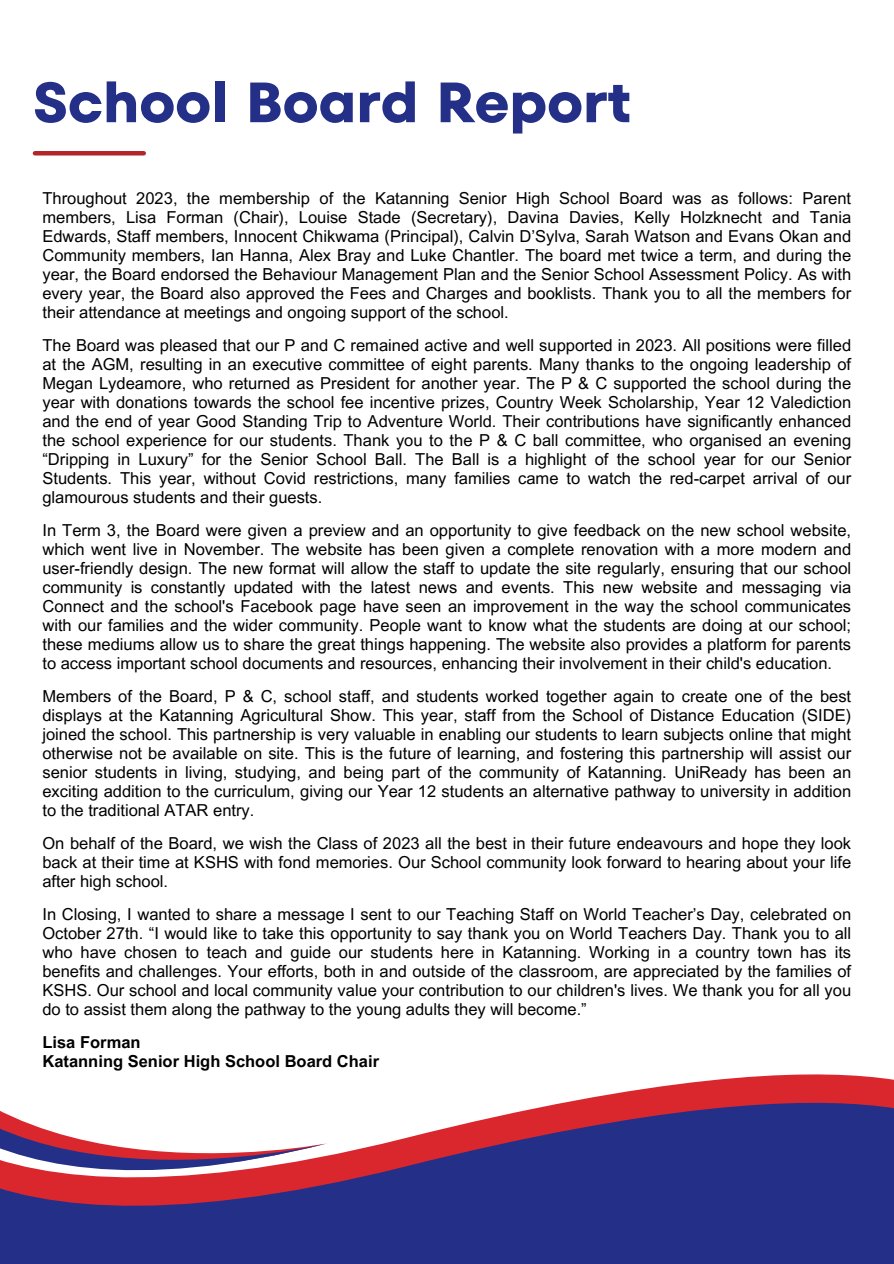
<style>
.page{position:relative;width:894px;height:1264px;background:#fff}
.page>*{position:absolute;margin:0;border:0;box-sizing:border-box;transform-origin:0 0}
.t1{font:700 56.55px "TT Fors";color:#243087}
.t2{font:16.5px/19px "Arial MT Pro";color:#000;text-align:justify}
.t3{font:700 16.5px/19px "Arial MT Pro";color:#000}
</style>
<div class="page">
<hr style="left:35px;top:151px;width:109px;height:4px;background:#b3252a">
<svg style="left:0;top:1074px;width:893px;height:189px;background:#5c4b8b"></svg>
<svg style="left:0;top:1074px;width:328px;height:169px"></svg>
<h1 class="t1" style="left:33px;top:63px;width:600px">School Board Report</h1>
<p class="t2" style="left:42px;top:191px;width:810px">Throughout 2023, the membership of the Katanning Senior High School Board was as follows: Parent members, Lisa Forman (Chair), Louise Stade (Secretary), Davina Davies, Kelly Holzknecht and Tania Edwards, Staff members, Innocent Chikwama (Principal), Calvin D’Sylva, Sarah Watson and Evans Okan and Community members, Ian Hanna, Alex Bray and Luke Chantler. The board met twice a term, and during the year, the Board endorsed the Behaviour Management Plan and the Senior School Assessment Policy. As with every year, the Board also approved the Fees and Charges and booklists. Thank you to all the members for their attendance at meetings and ongoing support of the school.</p>
<p class="t2" style="left:42px;top:338px;width:810px">The Board was pleased that our P and C remained active and well supported in 2023. All positions were filled at the AGM, resulting in an executive committee of eight parents. Many thanks to the ongoing leadership of Megan Lydeamore, who returned as President for another year. The P &amp; C supported the school during the year with donations towards the school fee incentive prizes, Country Week Scholarship, Year 12 Valediction and the end of year Good Standing Trip to Adventure World. Their contributions have significantly enhanced the school experience for our students. Thank you to the P &amp; C ball committee, who organised an evening “Dripping in Luxury” for the Senior School Ball. The Ball is a highlight of the school year for our Senior Students. This year, without Covid restrictions, many families came to watch the red-carpet arrival of our glamourous students and their guests.</p>
<p class="t2" style="left:42px;top:523px;width:810px">In Term 3, the Board were given a preview and an opportunity to give feedback on the new school website, which went live in November. The website has been given a complete renovation with a more modern and user-friendly design. The new format will allow the staff to update the site regularly, ensuring that our school community is constantly updated with the latest news and events. This new website and messaging via Connect and the school's Facebook page have seen an improvement in the way the school communicates with our families and the wider community. People want to know what the students are doing at our school; these mediums allow us to share the great things happening. The website also provides a platform for parents to access important school documents and resources, enhancing their involvement in their child's education.</p>
<p class="t2" style="left:42px;top:689px;width:810px">Members of the Board, P &amp; C, school staff, and students worked together again to create one of the best displays at the Katanning Agricultural Show. This year, staff from the School of Distance Education (SIDE) joined the school. This partnership is very valuable in enabling our students to learn subjects online that might otherwise not be available on site. This is the future of learning, and fostering this partnership will assist our senior students in living, studying, and being part of the community of Katanning. UniReady has been an exciting addition to the curriculum, giving our Year 12 students an alternative pathway to university in addition to the traditional ATAR entry.</p>
<p class="t2" style="left:42px;top:836px;width:810px">On behalf of the Board, we wish the Class of 2023 all the best in their future endeavours and hope they look back at their time at KSHS with fond memories. Our School community look forward to hearing about your life after high school.</p>
<p class="t2" style="left:42px;top:907px;width:810px">In Closing, I wanted to share a message I sent to our Teaching Staff on World Teacher’s Day, celebrated on October 27th. “I would like to take this opportunity to say thank you on World Teachers Day. Thank you to all who have chosen to teach and guide our students here in Katanning. Working in a country town has its benefits and challenges. Your efforts, both in and outside of the classroom, are appreciated by the families of KSHS. Our school and local community value your contribution to our children's lives. We thank you for all you do to assist them along the pathway to the young adults they will become.”</p>
<h2 class="t3" style="left:42px;top:1035px;width:338px">Lisa Forman<br>Katanning Senior High School Board Chair</h2>
</div>
